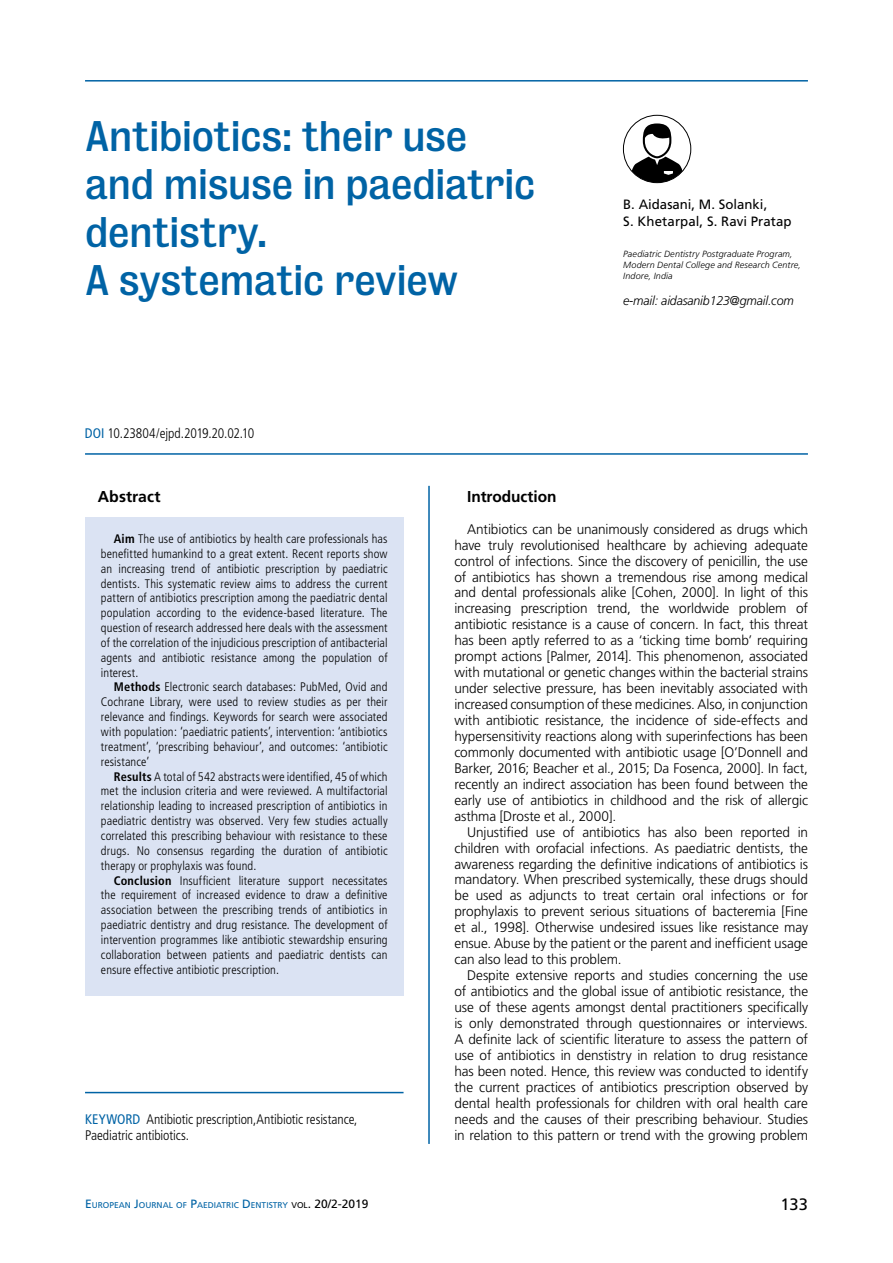
<style>
.page{position:relative;width:893px;height:1263px;background:#fff}
.page>*{position:absolute;margin:0;border:0;box-sizing:border-box;transform-origin:0 0}
.t1{font:39px/47.8px "Bureau Grotesque Five Three";letter-spacing:-.005em;color:#0063a5}
.t2{font:16.5px "Frutiger";color:#000}
.t3{font:700 15.75px "Frutiger";letter-spacing:-.005em;color:#000}
.t4{font:300 13.8px/15.9px "Frutiger LT Std";letter-spacing:-.01em;color:#000;text-align:justify}
.t5{font:300 condensed 13.8px/15.9px "Frutiger";letter-spacing:-.005em;color:#000}
.t6{font:13.5px/16.2px "Frutiger";color:#000}
.t7{font:italic 300 12.75px "Frutiger";letter-spacing:-.015em;color:#000}
.t8{font:300 condensed 12.3px/14.9px "Frutiger";letter-spacing:.01em;color:#000;text-align:justify}
.t9{font:italic 300 9px/10.8px "Frutiger";letter-spacing:.015em;color:#000}
.t10{font:8.4px "Frutiger";color:#0063a5}
.s1{font-weight:400;color:#0063a5}
.s2{font-weight:700}
.s3{font-size:12px}
.s4{color:#000}
.s5{font-size:12px;color:#000}
</style>
<div class="page">
<hr style="left:85px;top:80px;width:723px;height:2px;background:#0063a5">
<hr style="left:85px;top:453px;width:723px;height:2px;background:#0063a5">
<hr style="left:85px;top:1092px;width:319px;height:1px;background:#0063a5">
<hr style="left:428px;top:486px;width:2px;height:658px;background:#0063a5">
<div style="left:85px;top:518px;width:319px;height:478px;background:#dbe3f3"></div>
<svg style="left:632px;top:123px;width:50px;height:60px"></svg>
<div style="left:623px;top:115px;width:68px;height:68px;border:1px solid #000;border-radius:50%"></div>
<h1 class="t1" style="left:85px;top:112px;width:452px">Antibiotics: their use and misuse in paediatric dentistry.<br>A systematic review</h1>
<p class="t5" style="left:85px;top:425px;width:171px"><span class="s1">DOI</span> 10.23804/ejpd.2019.20.02.10</p>
<p class="t6" style="left:623px;top:196px;width:170px">B. Aidasani, M. Solanki,<br>S. Khetarpal, S. Ravi Pratap</p>
<p class="t9" style="left:623px;top:249px;width:179px">Paediatric Dentistry Postgraduate Program,<br>Modern Dental College and Research Centre,<br>Indore, India</p>
<p class="t7" style="left:623px;top:293px;width:172px">e-mail: aidasanib123@gmail.com</p>
<p class="t3" style="left:98px;top:487px;width:64px">Abstract</p>
<p class="t8" style="left:101px;top:531px;width:288px;text-indent:13px"><span class="s2">Aim</span> The use of antibiotics by health care professionals has benefitted humankind to a great extent. Recent reports show an increasing trend of antibiotic prescription by paediatric dentists. This systematic review aims to address the current pattern of antibiotics prescription among the paediatric dental population according to the evidence-based literature. The question of research addressed here deals with the assessment of the correlation of the injudicious prescription of antibacterial agents and antibiotic resistance among the population of interest.</p>
<p class="t8" style="left:101px;top:680px;width:288px;text-indent:13px"><span class="s2">Methods</span> Electronic search databases: PubMed, Ovid and Cochrane Library, were used to review studies as per their relevance and findings. Keywords for search were associated with population: ‘paediatric patients’, intervention: ‘antibiotics treatment’, ‘prescribing behaviour’, and outcomes: ‘antibiotic resistance’</p>
<p class="t8" style="left:101px;top:769px;width:288px;text-indent:13px"><span class="s2">Results</span> A total of 542 abstracts were identified, 45 of which met the inclusion criteria and were reviewed. A multifactorial relationship leading to increased prescription of antibiotics in paediatric dentistry was observed. Very few studies actually correlated this prescribing behaviour with resistance to these drugs. No consensus regarding the duration of antibiotic therapy or prophylaxis was found.</p>
<p class="t8" style="left:101px;top:873px;width:288px;text-indent:13px"><span class="s2">Conclusion</span> Insufficient literature support necessitates the requirement of increased evidence to draw a definitive association between the prescribing trends of antibiotics in paediatric dentistry and drug resistance. The development of intervention programmes like antibiotic stewardship ensuring collaboration between patients and paediatric dentists can ensure effective antibiotic prescription.</p>
<p class="t5" style="left:85px;top:1111px;width:274px"><span class="s1">KEYWORD</span> Antibiotic prescription,Antibiotic resistance,<br>Paediatric antibiotics.</p>
<p class="t3" style="left:467px;top:487px;width:91px">Introduction</p>
<p class="t4" style="left:454px;top:521px;width:355px;text-indent:13px">Antibiotics can be unanimously considered as drugs which have truly revolutionised healthcare by achieving adequate control of infections. Since the discovery of penicillin, the use of antibiotics has shown a tremendous rise among medical and dental professionals alike [Cohen, 2000]. In light of this increasing prescription trend, the worldwide problem of antibiotic resistance is a cause of concern. In fact, this threat has been aptly referred to as a ‘ticking time bomb’ requiring prompt actions [Palmer, 2014]. This phenomenon, associated with mutational or genetic changes within the bacterial strains under selective pressure, has been inevitably associated with increased consumption of these medicines. Also, in conjunction with antibiotic resistance, the incidence of side-effects and hypersensitivity reactions along with superinfections has been commonly documented with antibiotic usage [O’Donnell and Barker, 2016; Beacher et al., 2015; Da Fosenca, 2000]. In fact, recently an indirect association has been found between the early use of antibiotics in childhood and the risk of allergic asthma [Droste et al., 2000].</p>
<p class="t4" style="left:454px;top:824px;width:355px;text-indent:13px">Unjustified use of antibiotics has also been reported in children with orofacial infections. As paediatric dentists, the awareness regarding the definitive indications of antibiotics is mandatory. When prescribed systemically, these drugs should be used as adjuncts to treat certain oral infections or for prophylaxis to prevent serious situations of bacteremia [Fine et al., 1998]. Otherwise undesired issues like resistance may ensue. Abuse by the patient or the parent and inefficient usage can also lead to this problem.</p>
<p class="t4" style="left:454px;top:967px;width:355px;text-indent:13px">Despite extensive reports and studies concerning the use of antibiotics and the global issue of antibiotic resistance, the use of these agents amongst dental practitioners specifically is only demonstrated through questionnaires or interviews.<br>A definite lack of scientific literature to assess the pattern of use of antibiotics in denstistry in relation to drug resistance has been noted. Hence, this review was conducted to identify the current practices of antibiotics prescription observed by dental health professionals for children with oral health care needs and the causes of their prescribing behaviour. Studies in relation to this pattern or trend with the growing problem</p>
<p class="t10" style="left:85px;top:1200px;width:285px"><span class="s3">E</span>UROPEAN <span class="s3">J</span>OURNAL OF <span class="s3">P</span>AE DIATRIC <span class="s3">D</span> E NTISTRY <span class="s4">VOL</span><span class="s5">. 20/2-2019</span></p>
<p class="t2" style="left:780px;top:1194px;width:29px">133</p>
</div>
